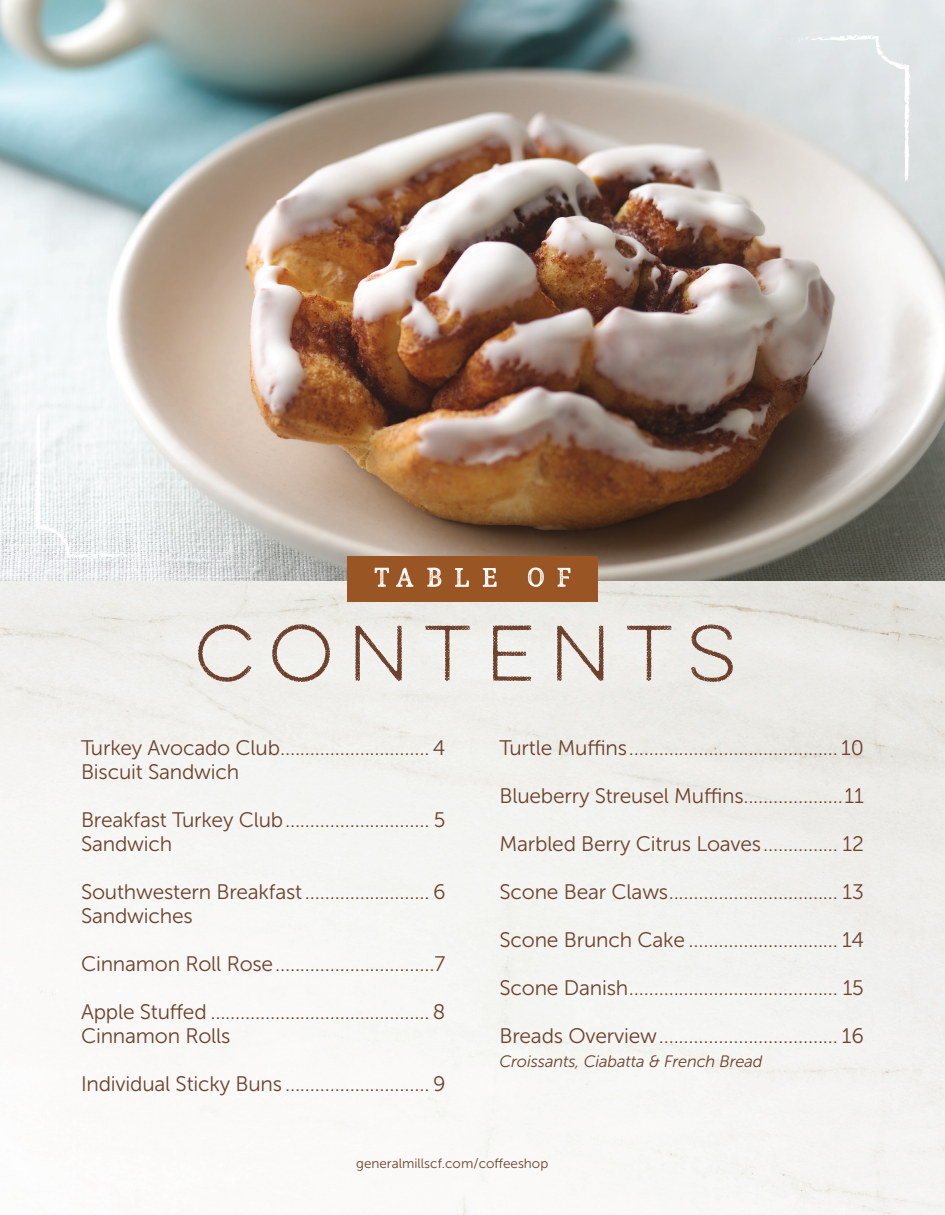
<style>
.page{position:relative;width:945px;height:1215px;background:#fff}
.page>*{position:absolute;margin:0;border:0;box-sizing:border-box;transform-origin:0 0}
.t1{font:70.5px "Lulo One";color:#6d412d}
.t2{font:70.5px "Endurest Distant";color:#fff}
.t3{font:21px/24px "Museo Sans 300";letter-spacing:-.01em;color:#6d412d}
.t4{font:italic 16.5px "Museo Sans 300";letter-spacing:-.01em;color:#6d412d}
.t5{font:13.5px "Museo Sans 300";color:#6d412d}
</style>
<div class="page">
<img style="left:0;top:580px;width:945px;height:635px">
<img style="left:0;top:0;width:945px;height:580px">
<div style="left:347px;top:556px;width:251px;height:45px;background:#995524"></div>
<svg style="left:776px;top:35px;width:135px;height:148px;background:#dee1e1"></svg>
<svg style="left:34px;top:411px;width:135px;height:148px"></svg>
<h1 class="t2" style="left:368px;top:547px;width:211px">Table of</h1>
<h1 class="t1" style="left:194px;top:605px;width:558px">CONTENTS</h1>
<p class="t3" style="left:81px;top:736px;width:366px">Turkey Avocado Club.............................. 4<br>Biscuit Sandwich</p>
<p class="t3" style="left:81px;top:808px;width:366px">Breakfast Turkey Club............................. 5<br>Sandwich</p>
<p class="t3" style="left:81px;top:880px;width:366px">Southwestern Breakfast......................... 6<br>Sandwiches</p>
<p class="t3" style="left:81px;top:952px;width:366px">Cinnamon Roll Rose................................7</p>
<p class="t3" style="left:81px;top:1000px;width:366px">Apple Stuffed ............................................ 8<br>Cinnamon Rolls</p>
<p class="t3" style="left:81px;top:1072px;width:366px">Individual Sticky Buns ............................. 9</p>
<p class="t3" style="left:499px;top:736px;width:366px">Turtle Muffins.......................................... 10</p>
<p class="t3" style="left:499px;top:784px;width:366px">Blueberry Streusel Muffins....................11</p>
<p class="t3" style="left:499px;top:832px;width:366px">Marbled Berry Citrus Loaves............... 12</p>
<p class="t3" style="left:499px;top:880px;width:366px">Scone Bear Claws.................................. 13</p>
<p class="t3" style="left:499px;top:928px;width:366px">Scone Brunch Cake .............................. 14</p>
<p class="t3" style="left:499px;top:976px;width:366px">Scone Danish.......................................... 15</p>
<p class="t3" style="left:499px;top:1024px;width:366px">Breads Overview.................................... 16</p>
<p class="t4" style="left:500px;top:1053px;width:265px">Croissants, Ciabatta &amp; French Bread</p>
<p class="t5" style="left:356px;top:1156px;width:194px">generalmillscf.com/coffeeshop</p>
</div>
